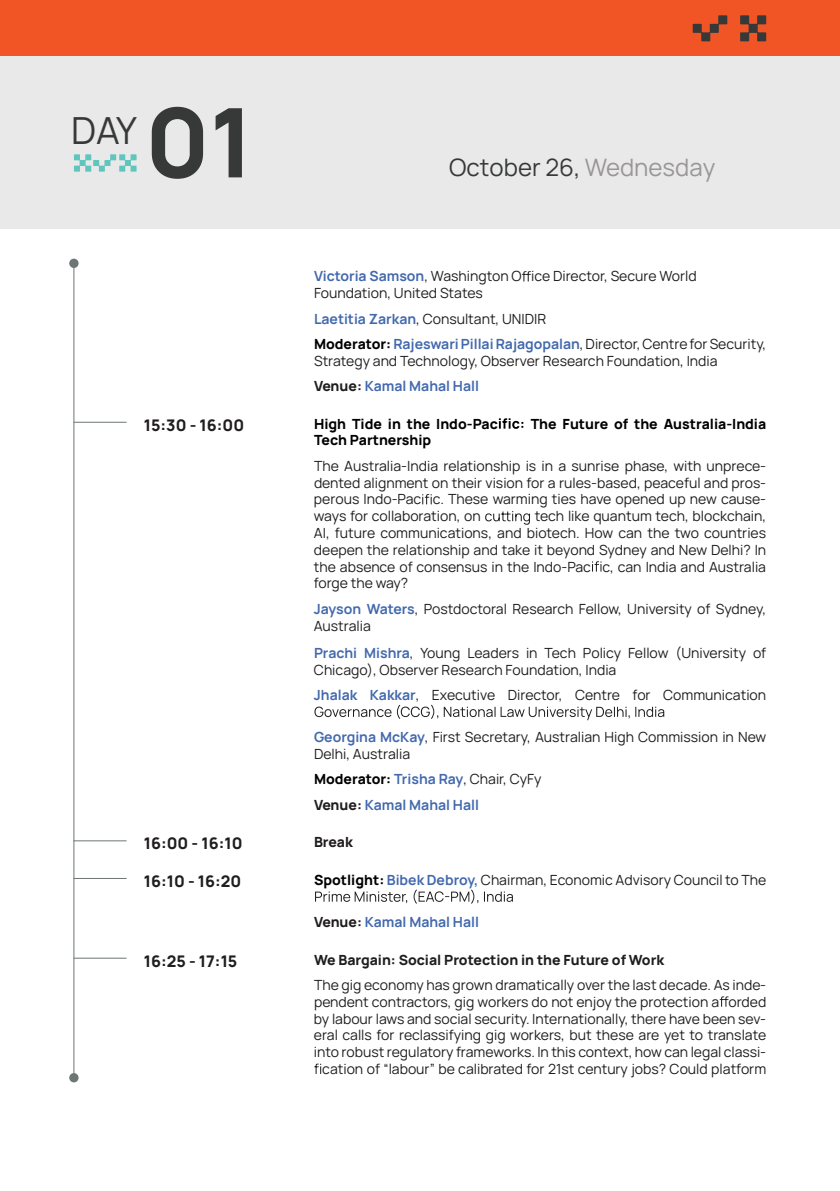
<style>
.page{position:relative;width:840px;height:1191px;background:#fff}
.page>*{position:absolute;margin:0;border:0;box-sizing:border-box;transform-origin:0 0}
.t1{font:800 96px "Manrope";color:#373938}
.t2{font:37.4px "Manrope";color:#373938}
.t3{font:24px "Manrope";color:#373938}
.t4{font:800 16px "Manrope";color:#201d1e}
.t5{font:14px/16.8px "Manrope";color:#201d1e}
.t6{font:700 14px/25.2px "Manrope";color:#4369ad}
.t7{font:800 14px "Manrope";color:#000}
.t8{font:800 14px "Manrope";color:#201d1e}
.s1{color:#989696}
.s2{font-weight:700;color:#4369ad}
.s3{font-weight:800;color:#000}
.s4{font-weight:800}
.s5{font-weight:400;color:#201d1e}
.s6{font-weight:800;color:#201d1e}
</style>
<div class="page">
<div style="left:0;top:0;width:839px;height:57px;background:#f15526"></div>
<div style="left:0;top:57px;width:839px;height:172px;background:#eae9ea"></div>
<svg style="left:740px;top:15px;width:25px;height:26px"></svg>
<svg style="left:692px;top:15px;width:35px;height:26px"></svg>
<svg style="left:74px;top:154px;width:62px;height:18px"></svg>
<svg style="left:498px;top:418px;width:25px;height:11px"></svg>
<svg style="left:422px;top:494px;width:9px;height:10px"></svg>
<svg style="left:485px;top:511px;width:44px;height:14px"></svg>
<svg style="left:592px;top:561px;width:9px;height:10px"></svg>
<svg style="left:314px;top:704px;width:350px;height:16px"></svg>
<svg style="left:315px;top:889px;width:197px;height:14px"></svg>
<svg style="left:719px;top:996px;width:9px;height:10px"></svg>
<svg style="left:314px;top:1063px;width:7px;height:11px"></svg>
<hr style="left:73px;top:263px;width:1px;height:814px;background:#6e7575">
<hr style="left:73px;top:422px;width:53px;height:1px;background:#6e7575">
<hr style="left:73px;top:840px;width:53px;height:1px;background:#6e7575">
<hr style="left:73px;top:878px;width:53px;height:1px;background:#6e7575">
<hr style="left:73px;top:957px;width:53px;height:1px;background:#6e7575">
<div style="left:69px;top:259px;width:10px;height:9px;background:#6e7575;border-radius:50%"></div>
<div style="left:69px;top:1073px;width:10px;height:9px;background:#6e7575;border-radius:50%"></div>
<svg style="left:522px;top:271px;width:8px;height:10px"></svg>
<h2 class="t2" style="left:71px;top:104px;width:67px">DAY</h2>
<h1 class="t1" style="left:145px;top:75px;width:110px">01</h1>
<p class="t4" style="left:144px;top:414px;width:102px">15:30 - 16:00</p>
<p class="t4" style="left:144px;top:832px;width:100px">16:00 - 16:10</p>
<p class="t4" style="left:144px;top:870px;width:99px">16:10 - 16:20</p>
<p class="t4" style="left:144px;top:949px;width:95px">16:25 - 17:15</p>
<h3 class="t3" style="left:449px;top:151px;width:267px">October 26, <span class="s1">Wednesday</span></h3>
<p class="t5" style="left:314px;top:267px;width:384px"><span class="s2">Victoria Samson</span>, Washington O ice Director, Secure World<br>Foundation, United States</p>
<p class="t5" style="left:314px;top:305px;width:453px;line-height:25.2px"><span class="s2">Laetitia Zarkan</span>, Consultant, UNIDIR<br><span class="s3">Moderator:</span><span class="s2">RajeswariPillaiRajagopalan</span>,Director, CentreforSecurity,</p>
<p class="t5" style="left:314px;top:347px;width:405px;line-height:25.2px">Strategy and Technology, Observer Research Foundation, India<br><span class="s4">Venue:</span> <span class="s2">Kamal Mahal Hall</span></p>
<p class="t7" style="left:314px;top:414px;width:185px">High Tide in the Indo-Pac</p>
<p class="t7" style="left:530px;top:414px;width:237px">The Future of the Australia-India</p>
<p class="t7" style="left:314px;top:430px;width:119px">Tech Partnership</p>
<p class="t5" style="left:314px;top:457px;width:453px;text-align:justify">The Australia-India relationship is in a sunrise phase, with unprece&shy;dented alignment on their vision for a rules-based, peaceful and pros&shy;perous Indo-Pac c. These warming ties have opened up new cause&shy;ways for collaboration, on</p>
<p class="t5" style="left:313px;top:507px;width:454px;text-align:justify;text-indent:221px">tech like quantum tech, blockchain, AI, future communications, and biotech. How can the two countries deepen the relationship and take it beyond Sydney and New Delhi? In the absence of consensus in the Indo-Pac c, can India and Australia forge the way?</p>
<p class="t5" style="left:313px;top:599px;width:453px"><span class="s2">Jayson Waters</span>, Postdoctoral Research Fellow, University of Sydney,<br>Australia</p>
<p class="t5" style="left:314px;top:644px;width:453px"><span class="s2">Prachi Mishra</span>, Young Leaders in Tech Policy Fellow (University of<br>Chicago), Observer Research Foundation, India</p>
<p class="t5" style="left:314px;top:686px;width:453px"><span class="s2">Jhalak Kakkar</span>, Executive Director, Centre for Communication</p>
<p class="t5" style="left:314px;top:728px;width:453px"><span class="s2">Georgina McKay</span>, First Secretary, Australian High Commission in New<br>Delhi, Australia</p>
<p class="t6" style="left:314px;top:766px;width:229px"><span class="s3">Moderator:</span> Trisha Ray<span class="s5">, Chair, CyFy<br></span><span class="s6">Venue:</span> Kamal Mahal Hall</p>
<p class="t8" style="left:314px;top:832px;width:40px">Break</p>
<p class="t5" style="left:314px;top:870px;width:453px"><span class="s3">Spotlight:</span> <span class="s2">Bibek Debroy,</span> Chairman, Economic Advisory Council to The</p>
<p class="t6" style="left:314px;top:908px;width:166px"><span class="s6">Venue:</span> Kamal Mahal Hall</p>
<p class="t8" style="left:314px;top:949px;width:351px">We Bargain: Social Protection in the Future of Work</p>
<p class="t5" style="left:314px;top:975px;width:453px;text-align:center">The gig economy has grown dramatically over the last decade. As inde&shy;pendent contractors, gig workers do not enjoy the protection a orded by labour laws and social security. Internationally, there have been sev&shy;eral calls for reclassifying gig workers, but these are yet to translate into robust regulatory frameworks. In this context, how can legal classi&shy;cation of “labour” be calibrated for 21st century jobs? Could platform</p>
</div>
